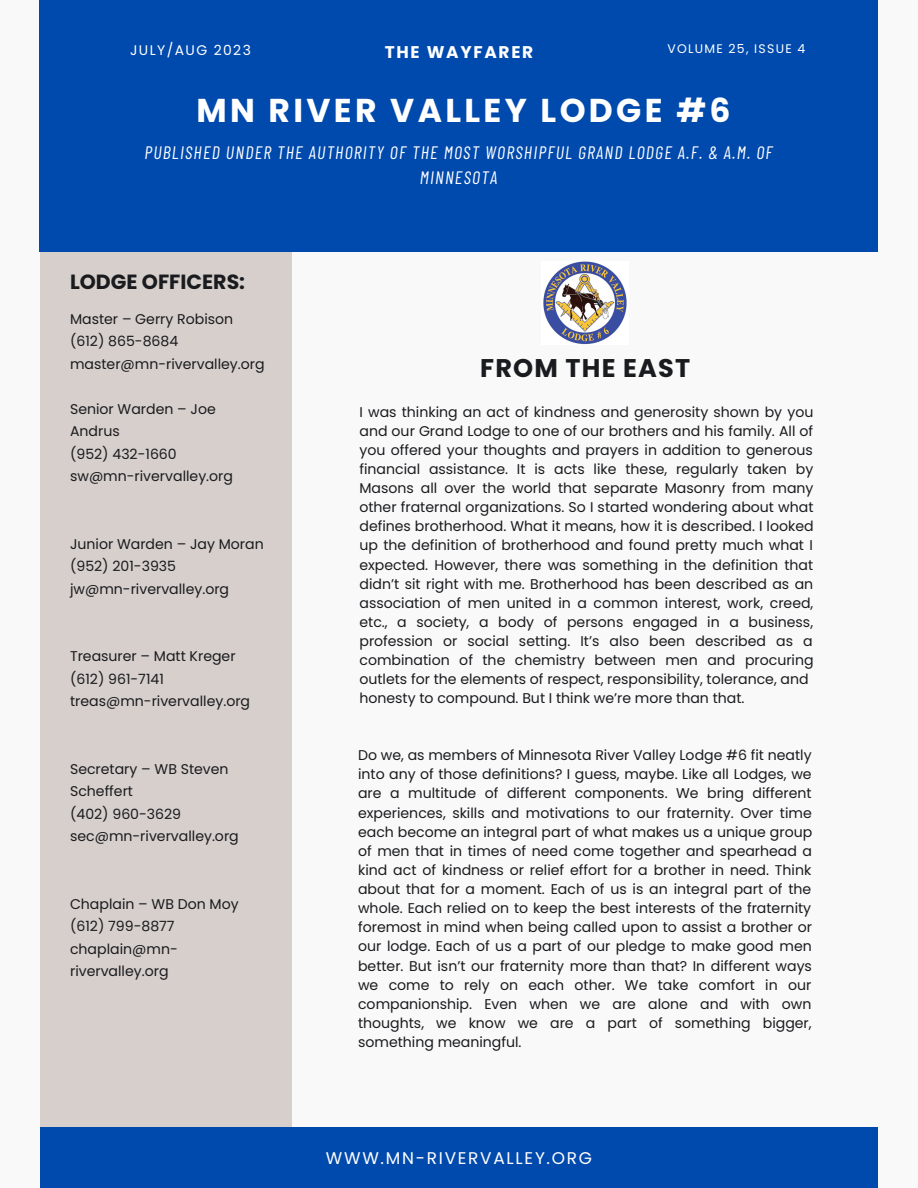
<style>
.page{position:relative;width:918px;height:1188px;background:#f9f9f9}
.page>*{position:absolute;margin:0;border:0;box-sizing:border-box;transform-origin:0 0}
.t1{font:700 33px "Poppins";letter-spacing:.1em;color:#fff}
.t2{font:700 25.5px "Poppins";letter-spacing:.045em;color:#1a1b1e}
.t3{font:700 20.55px "Poppins";color:#1a1b1e}
.t4{font:italic 18px/24.8px "Barlow Condensed";letter-spacing:.07em;color:#fff;text-align:center}
.t5{font:16.95px "Poppins";letter-spacing:.1em;color:#fff}
.t6{font:700 16.95px "Poppins";letter-spacing:.1em;color:#fff}
.t7{font:14.1px/19.2px "Poppins";color:#1a1b1e}
.t8{font:13.95px "Poppins";letter-spacing:.1em;color:#fff}
.t9{font:12.45px "Poppins";letter-spacing:.1em;color:#fff}
</style>
<div class="page">
<div style="left:40px;top:252px;width:252px;height:875px;background:#d6cfcc"></div>
<div style="left:40px;top:1127px;width:838px;height:61px;background:#004aad"></div>
<div style="left:39px;top:0;width:839px;height:252px;background:#004aad"></div>
<img style="left:543px;top:261px;width:84px;height:83px">
<p class="t8" style="left:130px;top:40px;width:122px">JULY/AUG 2023</p>
<p class="t6" style="left:385px;top:40px;width:150px">THE WAYFARER</p>
<p class="t9" style="left:667px;top:40px;width:140px">VOLUME 25, ISSUE 4</p>
<p class="t1" style="left:196px;top:88px;width:536px">MN RIVER VALLEY LODGE #6</p>
<p class="t4" style="left:144px;top:139px;width:630px">PUBLISHED UNDER THE AUTHORITY OF THE MOST WORSHIPFUL GRAND LODGE A.F. &amp; A.M. OF<br>MINNESOTA</p>
<p class="t3" style="left:70px;top:267px;width:177px">LODGE OFFICERS:</p>
<p class="t7" style="left:70px;top:308px;width:196px;line-height:22.5px">Master – Gerry Robison (612) 865-8684 master@mn-rivervalley.org</p>
<p class="t7" style="left:70px;top:398px;width:147px;line-height:22.5px">Senior Warden – Joe<br>Andrus</p>
<p class="t7" style="left:70px;top:444px;width:108px">(952) 432-1660</p>
<p class="t7" style="left:70px;top:467px;width:164px">sw@mn-rivervalley.org</p>
<p class="t7" style="left:70px;top:534px;width:195px">Junior Warden – Jay Moran</p>
<p class="t7" style="left:70px;top:557px;width:107px">(952) 201-3935</p>
<p class="t7" style="left:70px;top:579px;width:161px">jw@mn-rivervalley.org</p>
<p class="t7" style="left:70px;top:645px;width:167px;line-height:22.5px">Treasurer – Matt Kreger (612) 961-7141</p>
<p class="t7" style="left:70px;top:692px;width:182px">treas@mn-rivervalley.org</p>
<p class="t7" style="left:70px;top:758px;width:160px;line-height:22.5px">Secretary – WB Steven<br>Scheffert</p>
<p class="t7" style="left:70px;top:804px;width:113px">(402) 960-3629</p>
<p class="t7" style="left:70px;top:827px;width:170px">sec@mn-rivervalley.org</p>
<p class="t7" style="left:70px;top:893px;width:170px;line-height:22.5px">Chaplain – WB Don Moy (612) 799-8877 chaplain@mn&shy;rivervalley.org</p>
<p class="t2" style="left:480px;top:350px;width:211px">FROM THE EAST</p>
<p class="t7" style="left:359px;top:402px;width:456px;text-align:justify">I was thinking an act of kindness and generosity shown by you and our Grand Lodge to one of our brothers and his family. All of you offered your thoughts and prayers in addition to generous financial assistance. It is acts like these, regularly taken by Masons all over the world that separate Masonry from many other fraternal organizations. So I started wondering about what defines brotherhood. What it means, how it is described. I looked up the definition of brotherhood and found pretty much what I expected. However, there was something in the definition that didn’t sit right with me. Brotherhood has been described as an association of men united in a common interest, work, creed, etc., a society, a body of persons engaged in a business, profession or social setting. It’s also been described as a combination of the chemistry between men and procuring outlets for the elements of respect, responsibility, tolerance, and</p>
<p class="t7" style="left:359px;top:689px;width:387px">honesty to compound. But I think we’re more than that.</p>
<p class="t7" style="left:358px;top:746px;width:456px;text-align:justify">Do we, as members of Minnesota River Valley Lodge #6 fit neatly into any of those definitions? I guess, maybe. Like all Lodges, we are a multitude of different components. We bring different experiences, skills and motivations to our fraternity. Over time each become an integral part of what makes us a unique group of men that in times of need come together and spearhead a kind act of kindness or relief effort for a brother in need. Think about that for a moment. Each of us is an integral part of the whole. Each relied on to keep the best interests of the fraternity foremost in mind when being called upon to assist a brother or our lodge. Each of us a part of our pledge to make good men better. But isn’t our fraternity more than that? In different ways we come to rely on each other. We take comfort in our companionship. Even when we are alone and with own thoughts, we know we are a part of something bigger, something meaningful.</p>
<p class="t5" style="left:326px;top:1146px;width:268px">WWW.MN-RIVERVALLEY.ORG</p>
</div>
